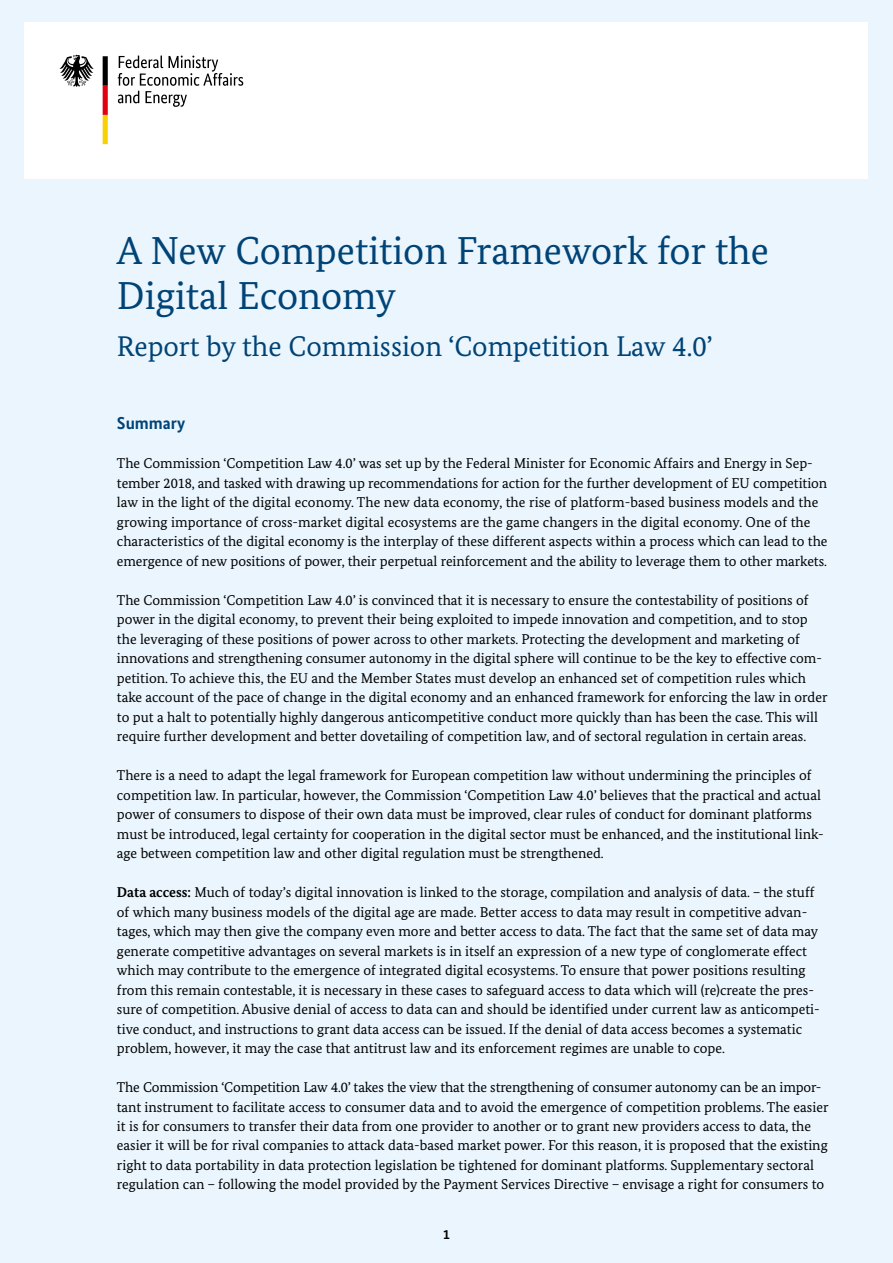
<style>
.page{position:relative;width:893px;height:1263px;background:#eaf5fd}
.page>*{position:absolute;margin:0;border:0;box-sizing:border-box;transform-origin:0 0}
.t1{font:39px/45px "Bundes Serif";color:#004376}
.t2{font:28.5px "Bundes Serif";color:#004376}
.t3{font:700 17.25px "Bundes Sans";color:#004376}
.t4{font:14.25px/19.5px "Bundes Serif";color:#000}
.t5{font:700 13.5px "Bundes Sans";color:#000}
.s1{font-weight:700}
</style>
<div class="page">
<div style="left:25px;top:23px;width:843px;height:156px;background:#fff"></div>
<svg style="left:118px;top:55px;width:125px;height:52px"></svg>
<svg style="left:60px;top:55px;width:34px;height:32px"></svg>
<svg style="left:103px;top:56px;width:5px;height:88px"></svg>
<h1 class="t1" style="left:117px;top:228px;width:654px">A New Competition Framework for the<br>Digital Economy</h1>
<h2 class="t2" style="left:117px;top:329px;width:597px">Report by the Commission ‘Competition Law 4.0’</h2>
<p class="t3" style="left:117px;top:413px;width:70px">Summary</p>
<p class="t4" style="left:117px;top:453px;width:712px">The Commission ‘Competition Law 4.0’ was set up by the Federal Minister for Economic Affairs and Energy in Sep&shy;tember 2018, and tasked with drawing up recommendations for action for the further development of EU competition law in the light of the digital economy. The new data economy, the rise of platform-based business models and the growing importance of cross-market digital ecosystems are the game changers in the digital economy. One of the characteristics of the digital economy is the interplay of these different aspects within a process which can lead to the emergence of new positions of power, their perpetual reinforcement and the ability to leverage them to other markets.</p>
<p class="t4" style="left:117px;top:590px;width:712px">The Commission ‘Competition Law 4.0’ is convinced that it is necessary to ensure the contestability of positions of power in the digital economy, to prevent their being exploited to impede innovation and competition, and to stop the leveraging of these positions of power across to other markets. Protecting the development and marketing of innovations and strengthening consumer autonomy in the digital sphere will continue to be the key to effective com&shy;petition. To achieve this, the EU and the Member States must develop an enhanced set of competition rules which take account of the pace of change in the digital economy and an enhanced framework for enforcing the law in order to put a halt to potentially highly dangerous anticompetitive conduct more quickly than has been the case. This will require further development and better dovetailing of competition law, and of sectoral regulation in certain areas.</p>
<p class="t4" style="left:117px;top:765px;width:708px">There is a need to adapt the legal framework for European competition law without undermining the principles of competition law. In particular, however, the Commission ‘Competition Law 4.0’ believes that the practical and actual power of consumers to dispose of their own data must be improved, clear rules of conduct for dominant platforms must be introduced, legal certainty for cooperation in the digital sector must be enhanced, and the institutional link&shy;age between competition law and other digital regulation must be strengthened.</p>
<p class="t4" style="left:117px;top:882px;width:704px"><span class="s1">Data access:</span> Much of today’s digital innovation is linked to the storage, compilation and analysis of data. – the stuff of which many business models of the digital age are made. Better access to data may result in competitive advan&shy;tages, which may then give the company even more and better access to data. The fact that the same set of data may generate competitive advantages on several markets is in itself an expression of a new type of conglomerate effect which may contribute to the emergence of integrated digital ecosystems. To ensure that power positions resulting from this remain contestable, it is necessary in these cases to safeguard access to data which will (re)create the pres&shy;sure of competition. Abusive denial of access to data can and should be identified under current law as anticompeti&shy;tive conduct, and instructions to grant data access can be issued. If the denial of data access becomes a systematic problem, however, it may the case that antitrust law and its enforcement regimes are unable to cope.</p>
<p class="t4" style="left:117px;top:1077px;width:713px">The Commission ‘Competition Law 4.0’ takes the view that the strengthening of consumer autonomy can be an impor&shy;tant instrument to facilitate access to consumer data and to avoid the emergence of competition problems. The easier it is for consumers to transfer their data from one provider to another or to grant new providers access to data, the easier it will be for rival companies to attack data-based market power. For this reason, it is proposed that the existing right to data portability in data protection legislation be tightened for dominant platforms. Supplementary sectoral regulation can – following the model provided by the Payment Services Directive – envisage a right for consumers to</p>
<p class="t5" style="left:443px;top:1226px;width:8px">1</p>
</div>
